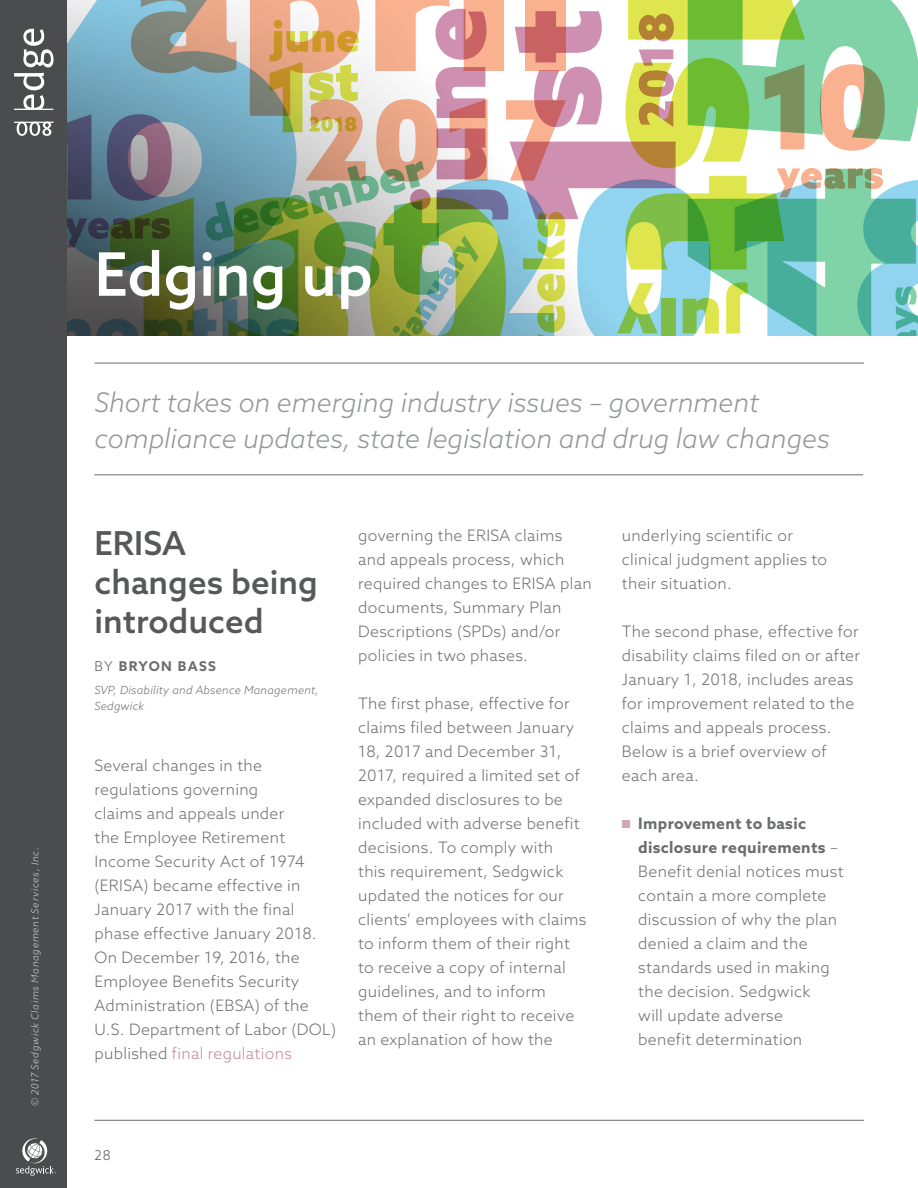
<style>
.page{position:relative;width:918px;height:1188px;background:#fff}
.page>*{position:absolute;margin:0;border:0;box-sizing:border-box;transform-origin:0 0}
.Article_Title{font:500 60px "Azo Sans";color:#fff}
.Edging_Up_Header{font:500 33px/39px "Azo Sans";color:#57585a}
.Intro_Paragraphs{font:italic 300 27px/36px "Azo Sans";color:#939598}
.Body_Copy{font:300 15.75px/24px "Azo Sans";letter-spacing:.02em;color:#6c6d70}
.Body_Copy-2{font:700 13.5px "Azo Sans";letter-spacing:.1em;color:#6c6d70}
.Page_Number_-_Right{font:300 13.5px "Azo Sans";color:#57585a}
.Body_Copy-3{font:italic 300 11.25px/16.5px "Azo Sans";letter-spacing:.02em;color:#6c6d70}
.t1{font:italic 300 9.75px "Azo Sans";letter-spacing:.065em;color:#d1d2d4}
.s1{font-weight:300;color:#57585a}
.s2{color:#c3889e}
.s3{font-weight:700}
</style>
<div class="page">
<div style="left:0;top:0;width:68px;height:1188px;background:#4b4c4d"></div>
<svg style="left:16px;top:1138px;width:40px;height:38px"></svg>
<svg style="left:14px;top:73px;width:30px;height:36px"></svg>
<svg style="left:23px;top:29px;width:31px;height:38px"></svg>
<svg style="left:17px;top:123px;width:34px;height:13px"></svg>
<hr style="left:14px;top:122px;width:40px;height:1px;background:#fff">
<hr style="left:14px;top:109px;width:39px;height:1px;background:#fff">
<hr style="left:94px;top:1120px;width:770px;height:1px;background:#6c6d70">
<hr style="left:94px;top:475px;width:769px;height:1px;background:#6c6d70">
<hr style="left:94px;top:363px;width:770px;height:1px;background:#6c6d70">
<svg style="left:68px;top:0;width:850px;height:336px;background:#9fb193"></svg>
<div style="left:622px;top:820px;width:8px;height:8px;background:#d2a7b6"></div>
<p class="t1" style="left:29px;top:1106px;width:260px;rotate:-90deg">© 2017 Sedgwick Claims Management Services, Inc.</p>
<p class="t1" style="left:28px;top:1078px;width:7px;rotate:-90deg">6</p>
<p class="Article_Title" style="left:94px;top:235px;width:280px">Edging up</p>
<p class="Intro_Paragraphs" style="left:94px;top:384px;width:737px">Short takes on emerging industry issues – government compliance updates, state legislation and drug law changes</p>
<p class="Edging_Up_Header" style="left:94px;top:523px;width:225px">ERISA changes being introduced</p>
<p class="Body_Copy-2" style="left:94px;top:657px;width:123px"><span class="s1">BY</span> BRYON BASS</p>
<p class="Body_Copy-3" style="left:94px;top:682px;width:226px">SVP, Disability and Absence Management,<br>Sedgwick</p>
<p class="Body_Copy" style="left:94px;top:753px;width:243px">Several changes in the regulations governing<br>claims and appeals under<br>the Employee Retirement<br>Income Security Act of 1974 (ERISA) became effective in<br>January 2017 with the final phase effective January 2018.<br>On December 19, 2016, the<br>Employee Benefits Security<br>Administration (EBSA) of the<br>U.S. Department of Labor (DOL) published <span class="s2">final regulations</span></p>
<p class="Body_Copy" style="left:358px;top:524px;width:235px">governing the ERISA claims and appeals process, which required changes to ERISA plan documents, Summary Plan<br>Descriptions (SPDs) and/or policies in two phases.</p>
<p class="Body_Copy" style="left:358px;top:692px;width:230px">The first phase, effective for claims filed between January<br>18, 2017 and December 31,<br>2017, required a limited set of expanded disclosures to be included with adverse benefit decisions. To comply with<br>this requirement, Sedgwick updated the notices for our clients’ employees with claims to inform them of their right to receive a copy of internal guidelines, and to inform them of their right to receive an explanation of how the</p>
<p class="Body_Copy" style="left:622px;top:524px;width:207px">underlying scientific or clinical judgment applies to their situation.</p>
<p class="Body_Copy" style="left:622px;top:620px;width:240px">The second phase, effective for disability claims filed on or after<br>January 1, 2018, includes areas for improvement related to the claims and appeals process.<br>Below is a brief overview of each area.</p>
<p class="Body_Copy" style="left:638px;top:812px;width:207px"><span class="s3">Improvement to basic disclosure requirements</span> –<br>Benefit denial notices must contain a more complete discussion of why the plan denied a claim and the standards used in making the decision. Sedgwick<br>will update adverse<br>benefit determination</p>
<p class="Page_Number_-_Right" style="left:94px;top:1146px;width:18px">28</p>
</div>
